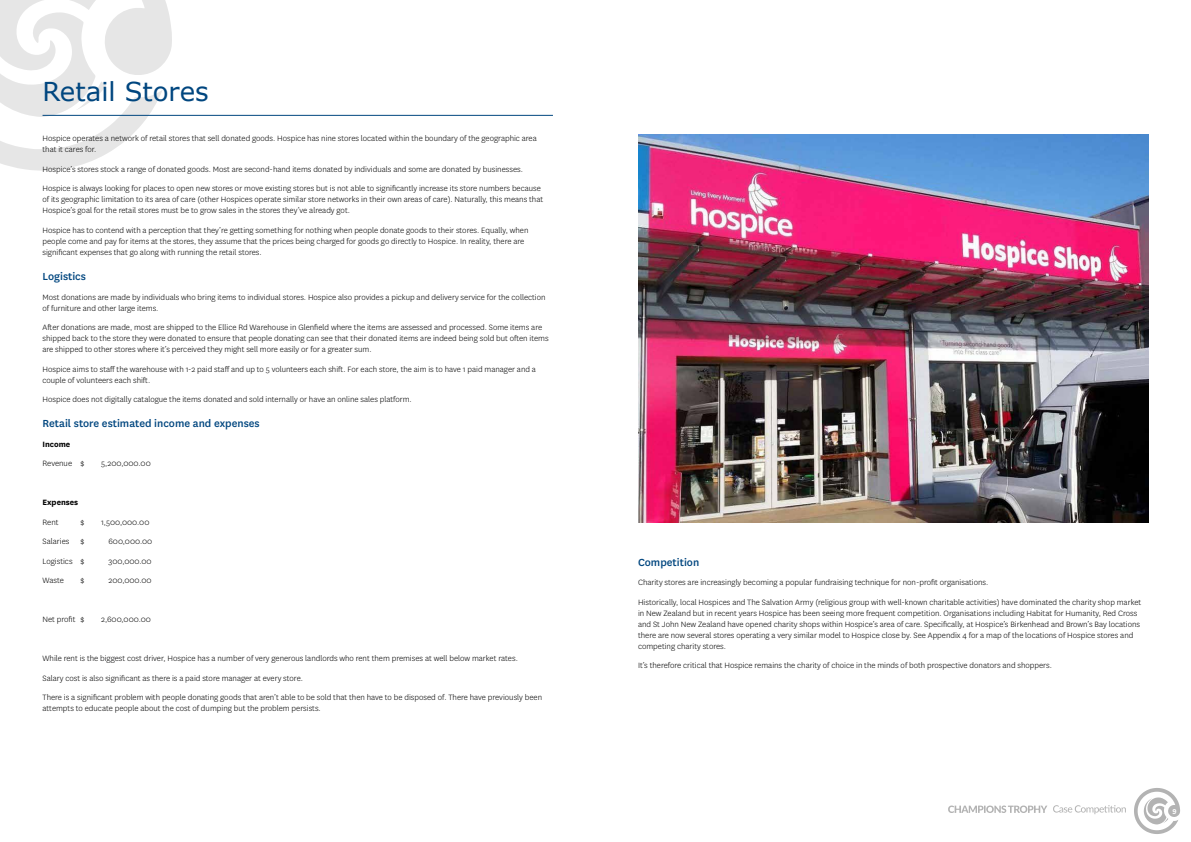
<style>
.page{position:relative;width:1191px;height:842px;background:#fff}
.page>*{position:absolute;margin:0;border:0;box-sizing:border-box;transform-origin:0 0}
.t1{font:26px "Verdana";color:#00467f}
.t2{font:500 12px "National";color:#00467f}
.t3{font:300 9px/11px "National";color:#000}
.t4{font:700 9px "National";color:#000}
.t5{font:700 8px "National";color:#fff}
</style>
<div class="page">
<svg style="left:1134px;top:788px;width:46px;height:46px"></svg>
<svg style="left:948px;top:805px;width:99px;height:8px"></svg>
<svg style="left:1053px;top:805px;width:72px;height:9px"></svg>
<svg style="left:0;top:0;width:172px;height:171px"></svg>
<hr style="left:43px;top:115px;width:510px;height:1px;background:#00467f">
<img style="left:638px;top:135px;width:510px;height:387px">
<h1 class="t1" style="left:43px;top:75px;width:168px">Retail Stores</h1>
<p class="t3" style="left:43px;top:133px;width:496px">Hospice operates a network of retail stores that sell donated goods. Hospice has nine stores located within the boundary of the geographic area that it cares for.</p>
<p class="t3" style="left:43px;top:159px;width:500px;line-height:19.5px">Hospice’s stores stock a range of donated goods. Most are second-hand items donated by individuals and some are donated by businesses.<br>Hospice is always looking for places to open new stores or move existing stores but is not able to significantly increase its store numbers because</p>
<p class="t3" style="left:43px;top:194px;width:502px">of its geographic limitation to its area of care (other Hospices operate similar store networks in their own areas of care). Naturally, this means that<br>Hospice’s goal for the retail stores must be to grow sales in the stores they’ve already got.</p>
<p class="t3" style="left:43px;top:224px;width:487px">Hospice has to contend with a perception that they’re getting something for nothing when people donate goods to their stores. Equally, when people come and pay for items at the stores, they assume that the prices being charged for goods go directly to Hospice. In reality, there are significant expenses that go along with running the retail stores.</p>
<h2 class="t2" style="left:43px;top:268px;width:45px">Logistics</h2>
<p class="t3" style="left:43px;top:291px;width:504px">Most donations are made by individuals who bring items to individual stores. Hospice also provides a pickup and delivery service for the collection of furniture and other large items.</p>
<p class="t3" style="left:43px;top:322px;width:507px">After donations are made, most are shipped to the Ellice Rd Warehouse in Glenfield where the items are assessed and processed. Some items are shipped back to the store they were donated to ensure that people donating can see that their donated items are indeed being sold but often items are shipped to other stores where it’s perceived they might sell more easily or for a greater sum.</p>
<p class="t3" style="left:43px;top:363px;width:495px">Hospice aims to staff the warehouse with 1-2 paid staff and up to 5 volunteers each shift. For each store, the aim is to have 1 paid manager and a couple of volunteers each shift.</p>
<p class="t3" style="left:43px;top:394px;width:371px">Hospice does not digitally catalogue the items donated and sold internally or have an online sales platform.</p>
<h2 class="t2" style="left:43px;top:415px;width:219px">Retail store estimated income and expenses</h2>
<p class="t4" style="left:43px;top:438px;width:29px">Income</p>
<p class="t3" style="left:43px;top:458px;width:43px">Revenue $</p>
<p class="t3" style="left:101px;top:458px;width:51px">5,200,000.00</p>
<p class="t4" style="left:43px;top:496px;width:37px">Expenses</p>
<p class="t3" style="left:43px;top:516px;width:18px">Rent</p>
<p class="t3" style="left:80px;top:516px;width:5px">$</p>
<p class="t3" style="left:101px;top:516px;width:50px">1,500,000.00</p>
<p class="t3" style="left:43px;top:536px;width:43px">Salaries $</p>
<p class="t3" style="left:108px;top:536px;width:45px">600,000.00</p>
<p class="t3" style="left:43px;top:555px;width:43px">Logistics $</p>
<p class="t3" style="left:108px;top:555px;width:45px">300,000.00</p>
<p class="t3" style="left:43px;top:575px;width:23px">Waste</p>
<p class="t3" style="left:80px;top:575px;width:5px">$</p>
<p class="t3" style="left:108px;top:575px;width:45px">200,000.00</p>
<p class="t3" style="left:43px;top:614px;width:43px">Net profit $</p>
<p class="t3" style="left:101px;top:614px;width:51px">2,600,000.00</p>
<p class="t3" style="left:43px;top:649px;width:501px;line-height:19.5px">While rent is the biggest cost driver, Hospice has a number of very generous landlords who rent them premises at well below market rates.<br>Salary cost is also significant as there is a paid store manager at every store.<br>There is a significant problem with people donating goods that aren’t able to be sold that then have to be disposed of. There have previously been</p>
<p class="t3" style="left:43px;top:703px;width:280px">attempts to educate people about the cost of dumping but the problem persists.</p>
<h2 class="t2" style="left:638px;top:554px;width:63px">Competition</h2>
<p class="t3" style="left:638px;top:572px;width:505px;line-height:19.5px">Charity stores are increasingly becoming a popular fundraising technique for non-profit organisations.<br>Historically, local Hospices and The Salvation Army (religious group with well-known charitable activities) have dominated the charity shop market</p>
<p class="t3" style="left:638px;top:607px;width:503px">in New Zealand but in recent years Hospice has been seeing more frequent competition. Organisations including Habitat for Humanity, Red Cross and St John New Zealand have opened charity shops within Hospice’s area of care. Specifically, at Hospice’s Birkenhead and Brown’s Bay locations there are now several stores operating a very similar model to Hospice close by. See Appendix 4 for a map of the locations of Hospice stores and competing charity stores.</p>
<p class="t3" style="left:638px;top:660px;width:415px">It’s therefore critical that Hospice remains the charity of choice in the minds of both prospective donators and shoppers.</p>
<p class="t5" style="left:1172px;top:804px;width:6px">9</p>
</div>
